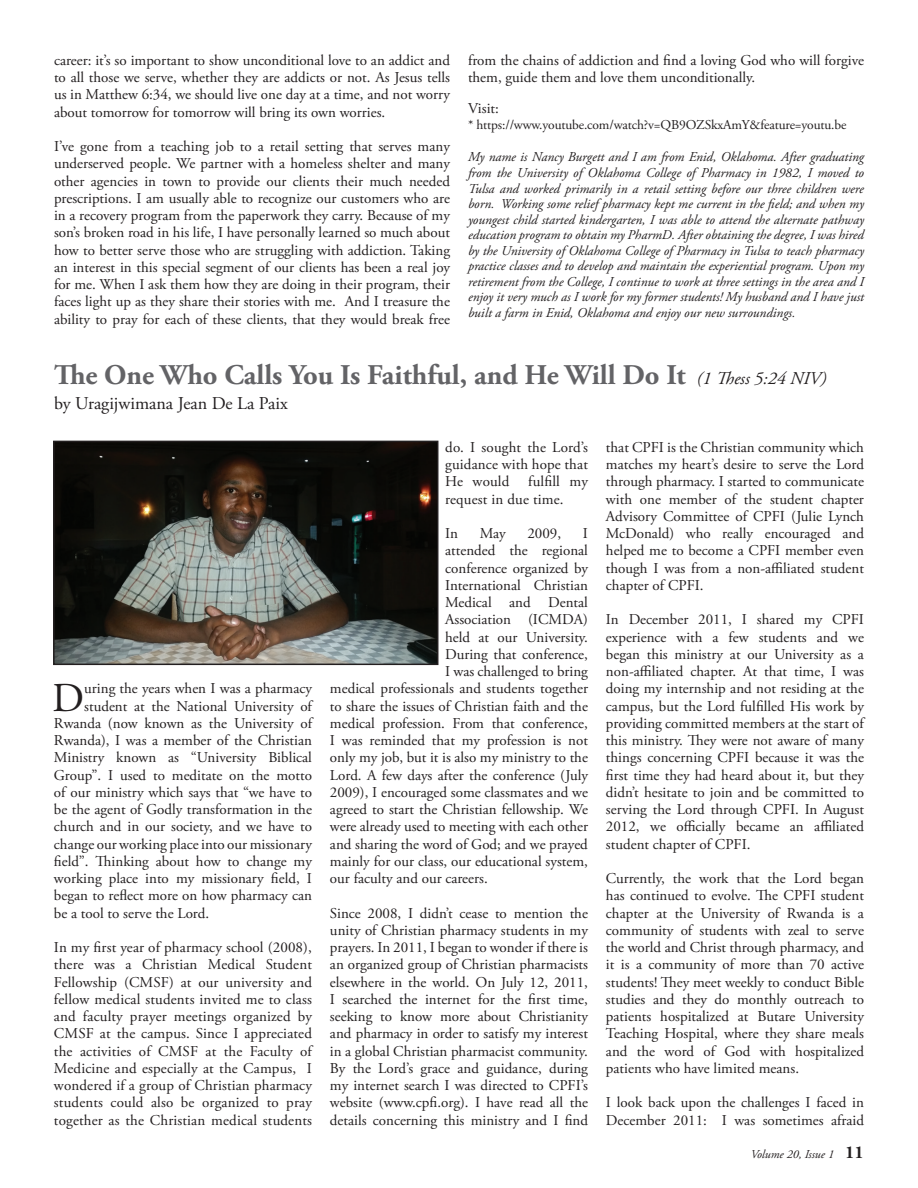
<style>
.page{position:relative;width:918px;height:1188px;background:#fff}
.page>*{position:absolute;margin:0;border:0;box-sizing:border-box;transform-origin:0 0}
.t1{font:40.95px "Adobe Garamond Pro";color:#231f20}
.t2{font:700 28.5px "Adobe Garamond Pro";color:#636366}
.t3{font:18px "Adobe Garamond Pro";color:#231f20}
.t4{font:15px/17.2px "Adobe Garamond Pro";color:#231f20;text-align:justify}
.t5{font:italic 13.5px/15.6px "Adobe Garamond Pro";color:#231f20;text-align:justify}
.t6{font:13.5px "Adobe Garamond Pro";letter-spacing:-.01em;color:#231f20}
.t7{font:italic 12px "Adobe Garamond Pro";color:#231f20}
.s1{font-weight:400;font-style:italic;font-size:18px;color:#231f20}
.s2{font-weight:700;font-style:normal;font-size:18px}
</style>
<div class="page">
<img style="left:56px;top:444px;width:379px;height:218px">
<div style="left:53px;top:441px;width:385px;height:224px;border:2px solid #231f20"></div>
<p class="t4" style="left:54px;top:52px;width:398px">career: it’s so important to show unconditional love to an addict and to all those we serve, whether they are addicts or not. As Jesus tells us in Matthew 6:34, we should live one day at a time, and not worry about tomorrow for tomorrow will bring its own worries.</p>
<p class="t4" style="left:54px;top:138px;width:398px">I’ve gone from a teaching job to a retail setting that serves many underserved people. We partner with a homeless shelter and many other agencies in town to provide our clients their much needed prescriptions. I am usually able to recognize our customers who are in a recovery program from the paperwork they carry. Because of my son’s broken road in his life, I have personally learned so much about how to better serve those who are struggling with addiction. Taking an interest in this special segment of our clients has been a real joy for me. When I ask them how they are doing in their program, their faces light up as they share their stories with me. And I treasure the ability to pray for each of these clients, that they would break free</p>
<p class="t4" style="left:468px;top:52px;width:398px">from the chains of addiction and find a loving God who will forgive them, guide them and love them unconditionally.</p>
<p class="t4" style="left:468px;top:100px;width:32px">Visit:</p>
<p class="t6" style="left:468px;top:116px;width:380px">* https://www.youtube.com/watch?v=QB9OZSkxAmY&amp;feature=youtu.be</p>
<p class="t5" style="left:468px;top:150px;width:398px">My name is Nancy Burgett and I am from Enid, Oklahoma. After graduating from the University of Oklahoma College of Pharmacy in 1982, I moved to Tulsa and worked primarily in a retail setting before our three children were born. Working some relief pharmacy kept me current in the field; and when my youngest child started kindergarten, I was able to attend the alternate pathway education program to obtain my PharmD. After obtaining the degree, I was hired by the University of Oklahoma College of Pharmacy in Tulsa to teach pharmacy practice classes and to develop and maintain the experiential program. Upon my retirement from the College, I continue to work at three settings in the area and I enjoy it very much as I work for my former students! My husband and I have just built a farm in Enid, Oklahoma and enjoy our new surroundings.</p>
<h2 class="t2" style="left:54px;top:358px;width:774px">The One Who Calls You Is Faithful, and He Will Do It <span class="s1">(1 Thess 5:24 NIV)</span></h2>
<p class="t3" style="left:54px;top:393px;width:235px">by Uragijwimana Jean De La Paix</p>
<h1 class="t1" style="left:52px;top:673px;width:33px">D</h1>
<p class="t4" style="left:84px;top:680px;width:229px">uring the years when I was a pharmacy</p>
<p class="t4" style="left:84px;top:698px;width:229px">student at the National University of</p>
<p class="t4" style="left:54px;top:715px;width:260px">Rwanda (now known as the University of</p>
<p class="t4" style="left:54px;top:732px;width:260px">Rwanda), I was a member of the Christian</p>
<p class="t4" style="left:54px;top:749px;width:260px">Ministry known as “University Biblical</p>
<p class="t4" style="left:54px;top:767px;width:259px">Group”. I used to meditate on the motto</p>
<p class="t4" style="left:54px;top:784px;width:260px">of our ministry which says that “we have to</p>
<p class="t4" style="left:54px;top:801px;width:259px">be the agent of Godly transformation in the</p>
<p class="t4" style="left:54px;top:818px;width:260px">church and in our society, and we have to</p>
<p class="t4" style="left:54px;top:836px;width:260px">change our working place into our missionary</p>
<p class="t4" style="left:54px;top:853px;width:260px">field”. Thinking about how to change my</p>
<p class="t4" style="left:54px;top:870px;width:259px">working place into my missionary field, I</p>
<p class="t4" style="left:54px;top:887px;width:260px">began to reflect more on how pharmacy can</p>
<p class="t4" style="left:54px;top:905px;width:157px">be a tool to serve the Lord.</p>
<p class="t4" style="left:54px;top:939px;width:260px">In my first year of pharmacy school (2008), there was a Christian Medical Student Fellowship (CMSF) at our university and fellow medical students invited me to class and faculty prayer meetings organized by CMSF at the campus. Since I appreciated the activities of CMSF at the Faculty of Medicine and especially at the Campus, I wondered if a group of Christian pharmacy students could also be organized to pray together as the Christian medical students</p>
<p class="t4" style="left:445px;top:439px;width:144px">do. I sought the Lord’s guidance with hope that He would</p>
<p class="t4" style="left:445px;top:473px;width:144px;text-indent:83px">fulfill my request in due time.</p>
<p class="t4" style="left:445px;top:525px;width:14px">In</p>
<p class="t4" style="left:480px;top:525px;width:28px">May</p>
<p class="t4" style="left:527px;top:525px;width:35px">2009,</p>
<p class="t4" style="left:583px;top:525px;width:7px">I</p>
<p class="t4" style="left:445px;top:542px;width:144px">attended the regional</p>
<p class="t4" style="left:445px;top:560px;width:144px">conference organized by</p>
<p class="t4" style="left:445px;top:577px;width:144px">International Christian</p>
<p class="t4" style="left:445px;top:594px;width:144px">Medical and Dental</p>
<p class="t4" style="left:445px;top:611px;width:144px">Association (ICMDA)</p>
<p class="t4" style="left:445px;top:629px;width:144px">held at our University.</p>
<p class="t4" style="left:445px;top:646px;width:144px">During that conference,</p>
<p class="t4" style="left:445px;top:663px;width:144px">I was challenged to bring</p>
<p class="t4" style="left:330px;top:680px;width:260px">medical professionals and students together</p>
<p class="t4" style="left:330px;top:698px;width:259px">to share the issues of Christian faith and the</p>
<p class="t4" style="left:330px;top:715px;width:260px">medical profession. From that conference,</p>
<p class="t4" style="left:330px;top:732px;width:259px">I was reminded that my profession is not</p>
<p class="t4" style="left:330px;top:749px;width:259px">only my job, but it is also my ministry to the</p>
<p class="t4" style="left:330px;top:767px;width:259px">Lord. A few days after the conference (July</p>
<p class="t4" style="left:330px;top:784px;width:260px">2009), I encouraged some classmates and we</p>
<p class="t4" style="left:330px;top:801px;width:259px">agreed to start the Christian fellowship. We</p>
<p class="t4" style="left:330px;top:818px;width:260px">were already used to meeting with each other</p>
<p class="t4" style="left:330px;top:836px;width:259px">and sharing the word of God; and we prayed</p>
<p class="t4" style="left:330px;top:853px;width:259px">mainly for our class, our educational system,</p>
<p class="t4" style="left:330px;top:870px;width:159px">our faculty and our careers.</p>
<p class="t4" style="left:330px;top:905px;width:260px">Since 2008, I didn’t cease to mention the unity of Christian pharmacy students in my prayers. In 2011, I began to wonder if there is an organized group of Christian pharmacists elsewhere in the world. On July 12, 2011, I searched the internet for the first time, seeking to know more about Christianity and pharmacy in order to satisfy my interest in a global Christian pharmacist community.<br>By the Lord’s grace and guidance, during my internet search I was directed to CPFI’s website (www.cpfi.org). I have read all the details concerning this ministry and I find</p>
<p class="t4" style="left:606px;top:439px;width:260px">that CPFI is the Christian community which matches my heart’s desire to serve the Lord through pharmacy. I started to communicate with one member of the student chapter Advisory Committee of CPFI (Julie Lynch McDonald) who really encouraged and helped me to become a CPFI member even though I was from a non-affiliated student chapter of CPFI.</p>
<p class="t4" style="left:606px;top:611px;width:260px">In December 2011, I shared my CPFI experience with a few students and we began this ministry at our University as a non-affiliated chapter. At that time, I was doing my internship and not residing at the campus, but the Lord fulfilled His work by providing committed members at the start of this ministry. They were not aware of many things concerning CPFI because it was the first time they had heard about it, but they didn’t hesitate to join and be committed to serving the Lord through CPFI. In August 2012, we officially became an affiliated student chapter of CPFI.</p>
<p class="t4" style="left:606px;top:870px;width:260px">Currently, the work that the Lord began has continued to evolve. The CPFI student chapter at the University of Rwanda is a community of students with zeal to serve the world and Christ through pharmacy, and it is a community of more than 70 active students! They meet weekly to conduct Bible studies and they do monthly outreach to patients hospitalized at Butare University Teaching Hospital, where they share meals and the word of God with hospitalized patients who have limited means.</p>
<p class="t4" style="left:606px;top:1094px;width:260px">I look back upon the challenges I faced in<br>December 2011: I was sometimes afraid</p>
<p class="t7" style="left:751px;top:1147px;width:115px">Volume 20, Issue 1 <span class="s2">11</span></p>
</div>
